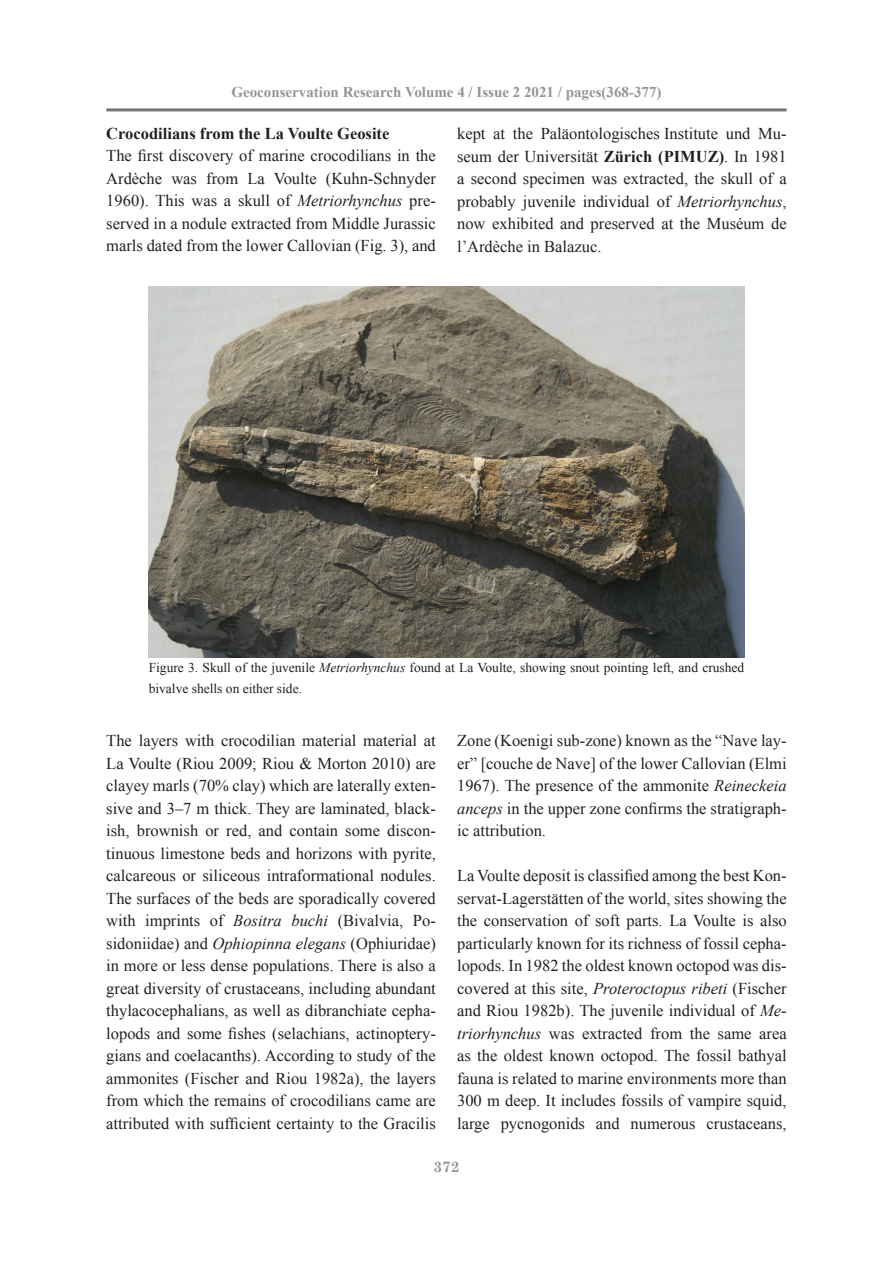
<style>
.page{position:relative;width:893px;height:1263px;background:#fff}
.page>*{position:absolute;margin:0;border:0;box-sizing:border-box;transform-origin:0 0}
.t1{font:16.5px/22.5px "Times New Roman";color:#231f20;text-align:justify}
.t2{font:700 16.5px "Times New Roman";color:#231f20}
.t3{font:700 15px "Times New Roman";color:#939598}
.t4{font:700 15px "Century Schoolbook";color:#939598}
.t5{font:13.5px/21px "Times New Roman";color:#231f20}
.s1{font-style:italic}
.s2{font-weight:700}
</style>
<div class="page">
<hr style="left:106px;top:108px;width:681px;height:3px;background:#76787b">
<img style="left:149px;top:286px;width:595px;height:371px">
<p class="t3" style="left:231px;top:82px;width:432px">Geoconservation Research Volume 4 / Issue 2 2021 / pages(368-377)</p>
<p class="t2" style="left:106px;top:122px;width:285px">Crocodilians from the La Voulte Geosite</p>
<p class="t1" style="left:106px;top:144px;width:331px">The first discovery of marine crocodilians in the Ardèche was from La Voulte (Kuhn-Schnyder 1960). This was a skull of <span class="s1">Metriorhynchus</span> pre&shy;served in a nodule extracted from Middle Jurassic marls dated from the lower Callovian (Fig. 3), and</p>
<p class="t1" style="left:457px;top:122px;width:331px">kept at the Paläontologisches Institute und Mu&shy;seum der Universität <span class="s2">Zürich (PIMUZ)</span>. In 1981 a second specimen was extracted, the skull of a probably juvenile individual of <span class="s1">Metriorhynchus</span>, now exhibited and preserved at the Muséum de l’Ardèche in Balazuc.</p>
<p class="t5" style="left:149px;top:656px;width:597px">Figure 3. Skull of the juvenile <span class="s1">Metriorhynchus</span> found at La Voulte, showing snout pointing left, and crushed bivalve shells on either side.</p>
<p class="t1" style="left:106px;top:729px;width:331px">The layers with crocodilian material material at La Voulte (Riou 2009; Riou &amp; Morton 2010) are clayey marls (70% clay) which are laterally exten&shy;sive and 3–7 m thick. They are laminated, black&shy;ish, brownish or red, and contain some discon&shy;tinuous limestone beds and horizons with pyrite, calcareous or siliceous intraformational nodules.<br>The surfaces of the beds are sporadically covered with imprints of <span class="s1">Bositra buchi</span> (Bivalvia, Po&shy;sidoniidae) and <span class="s1">Ophiopinna elegans</span> (Ophiuridae) in more or less dense populations. There is also a great diversity of crustaceans, including abundant thylacocephalians, as well as dibranchiate cepha&shy;lopods and some fishes (selachians, actinoptery&shy;gians and coelacanths). According to study of the ammonites (Fischer and Riou 1982a), the layers from which the remains of crocodilians came are attributed with sufficient certainty to the Gracilis</p>
<p class="t1" style="left:457px;top:729px;width:331px">Zone (Koenigi sub-zone) known as the “Nave lay&shy;er” [couche de Nave] of the lower Callovian (Elmi 1967). The presence of the ammonite <span class="s1">Reineckeia anceps</span> in the upper zone confirms the stratigraph&shy;ic attribution.</p>
<p class="t1" style="left:457px;top:864px;width:331px">La Voulte deposit is classified among the best Kon&shy;servat-Lagerstätten of the world, sites showing the the conservation of soft parts. La Voulte is also particularly known for its richness of fossil cepha&shy;lopods. In 1982 the oldest known octopod was dis&shy;covered at this site, <span class="s1">Proteroctopus ribeti</span> (Fischer and Riou 1982b). The juvenile individual of <span class="s1">Me&shy;triorhynchus</span> was extracted from the same area as the oldest known octopod. The fossil bathyal fauna is related to marine environments more than 300 m deep. It includes fossils of vampire squid, large pycnogonids and numerous crustaceans,</p>
<p class="t4" style="left:434px;top:1157px;width:27px">372</p>
</div>
